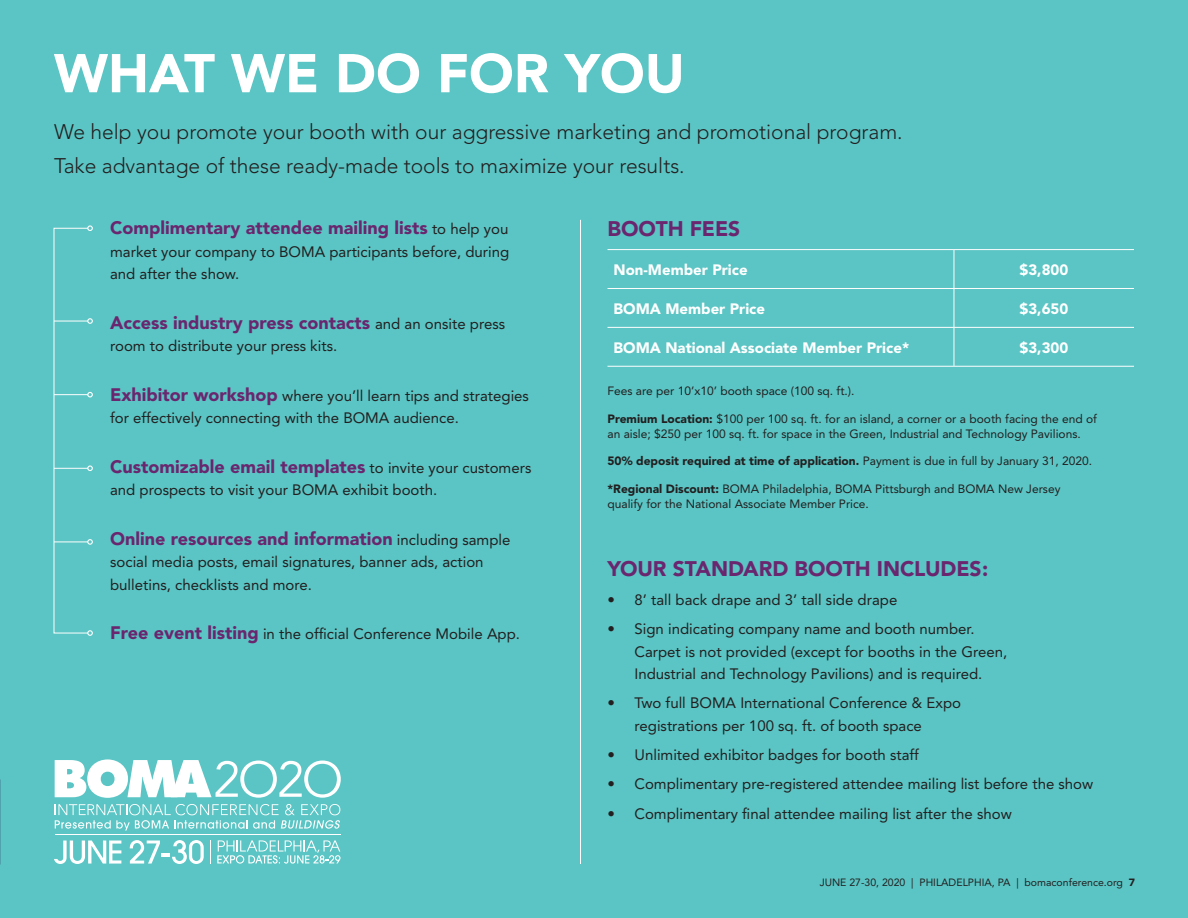
<style>
.page{position:relative;width:1188px;height:918px;background:#5ac5c4}
.page>*{position:absolute;margin:0;border:0;box-sizing:border-box;transform-origin:0 0}
.Headline{font:900 54px "Avenir";color:#fff}
.Intro_Copy{font:300 21px/34.5px "Avenir";color:#231f20}
.Subhead_1{font:900 21px "Avenir";letter-spacing:-.005em;color:#6a266e}
.Body_Copy{font:900 18px "Avenir";color:#6a266e}
.Body_Copy-2{font:15px/22.5px "Avenir";color:#231f20}
.Body_Copy-3{font:900 15px "Avenir";color:#fff}
.Body_Copy-4{font:12px/14.4px "Avenir";color:#231f20}
.Body_Copy-5{font:900 12px "Avenir";color:#231f20}
.t1{font:10.5px "Avenir";color:#231f20}
.s1{font-weight:400;font-size:15px;color:#231f20}
.s2{font-weight:900;font-size:18px;color:#6a266e}
.s3{font-weight:900}
.s4{font-weight:400}
</style>
<div class="page">
<hr style="left:55px;top:834px;width:285px;height:1px;background:#fff">
<svg style="left:55px;top:759px;width:286px;height:39px"></svg>
<svg style="left:55px;top:804px;width:285px;height:27px"></svg>
<svg style="left:54px;top:841px;width:67px;height:23px"></svg>
<svg style="left:130px;top:840px;width:74px;height:24px"></svg>
<svg style="left:217px;top:840px;width:124px;height:24px"></svg>
<svg style="left:210px;top:840px;width:1px;height:24px"></svg>
<hr style="left:608px;top:249px;width:346px;height:1px;background:#fff">
<hr style="left:954px;top:249px;width:180px;height:1px;background:#fff">
<hr style="left:954px;top:250px;width:1px;height:38px;background:#fff">
<hr style="left:608px;top:288px;width:346px;height:1px;background:#fff">
<hr style="left:954px;top:288px;width:180px;height:1px;background:#fff">
<hr style="left:954px;top:289px;width:1px;height:38px;background:#fff">
<hr style="left:608px;top:327px;width:346px;height:1px;background:#fff">
<hr style="left:954px;top:327px;width:180px;height:1px;background:#fff">
<hr style="left:954px;top:328px;width:1px;height:38px;background:#fff">
<hr style="left:608px;top:366px;width:346px;height:1px;background:#fff">
<hr style="left:954px;top:366px;width:180px;height:1px;background:#fff">
<hr style="left:580px;top:220px;width:1px;height:644px;background:#fff">
<svg style="left:87px;top:630px;width:6px;height:6px"></svg>
<svg style="left:87px;top:225px;width:6px;height:6px"></svg>
<hr style="left:54px;top:542px;width:34px;height:1px;background:#fff">
<svg style="left:87px;top:539px;width:6px;height:6px"></svg>
<hr style="left:54px;top:468px;width:34px;height:1px;background:#fff">
<svg style="left:87px;top:465px;width:6px;height:6px"></svg>
<hr style="left:54px;top:394px;width:34px;height:1px;background:#fff">
<svg style="left:87px;top:392px;width:6px;height:5px"></svg>
<hr style="left:54px;top:321px;width:34px;height:1px;background:#fff">
<svg style="left:87px;top:318px;width:6px;height:6px"></svg>
<p class="Headline" style="left:54px;top:41px;width:632px">WHAT WE DO FOR YOU</p>
<p class="Intro_Copy" style="left:54px;top:114px;width:850px">We help you promote your booth with our aggressive marketing and promotional program.<br>Take advantage of these ready-made tools to maximize your results.</p>
<p class="Body_Copy" style="left:110px;top:217px;width:400px">Complimentary attendee mailing lists <span class="s1">to help you</span></p>
<p class="Body_Copy-2" style="left:110px;top:240px;width:401px">market your company to BOMA participants before, during and after the show.</p>
<p class="Body_Copy" style="left:110px;top:311px;width:397px">Access industry press contacts <span class="s1">and an onsite press</span></p>
<p class="Body_Copy-2" style="left:110px;top:335px;width:229px">room to distribute your press kits.</p>
<p class="Body_Copy-2" style="left:110px;top:384px;width:420px"><span class="s2">Exhibitor workshop</span> where you’ll learn tips and strategies for effectively connecting with the BOMA audience.</p>
<p class="Body_Copy" style="left:110px;top:455px;width:423px">Customizable email templates <span class="s1">to invite your customers</span></p>
<p class="Body_Copy-2" style="left:110px;top:479px;width:329px">and prospects to visit your BOMA exhibit booth.</p>
<p class="Body_Copy" style="left:110px;top:527px;width:402px">Online resources and information <span class="s1">including sample</span></p>
<p class="Body_Copy-2" style="left:110px;top:551px;width:375px">social media posts, email signatures, banner ads, action bulletins, checklists and more.</p>
<p class="Body_Copy-2" style="left:110px;top:623px;width:411px"><span class="s2">Free event listing</span> in the official Conference Mobile App.</p>
<p class="Subhead_1" style="left:608px;top:216px;width:134px">BOOTH FEES</p>
<p class="Body_Copy-3" style="left:614px;top:261px;width:136px">Non-Member Price</p>
<p class="Body_Copy-3" style="left:1020px;top:261px;width:50px">$3,800</p>
<p class="Body_Copy-3" style="left:614px;top:300px;width:153px">BOMA Member Price</p>
<p class="Body_Copy-3" style="left:1020px;top:300px;width:50px">$3,650</p>
<p class="Body_Copy-3" style="left:614px;top:338px;width:297px">BOMA National Associate Member Price*</p>
<p class="Body_Copy-3" style="left:1020px;top:338px;width:50px">$3,300</p>
<p class="Body_Copy-4" style="left:608px;top:384px;width:249px">Fees are per 10’x10’ booth space (100 sq. ft.).</p>
<p class="Body_Copy-4" style="left:608px;top:412px;width:491px"><span class="s3">Premium Location:</span> $100 per 100 sq. ft. for an island, a corner or a booth facing the end of an aisle; $250 per 100 sq. ft. for space in the Green, Industrial and Technology Pavilions.</p>
<p class="Body_Copy-5" style="left:608px;top:454px;width:486px">50% deposit required at time of application. <span class="s4">Payment is due in full by January 31, 2020.</span></p>
<p class="Body_Copy-4" style="left:608px;top:482px;width:454px"><span class="s3">*Regional Discount:</span> BOMA Philadelphia, BOMA Pittsburgh and BOMA New Jersey qualify for the National Associate Member Price.</p>
<p class="Subhead_1" style="left:608px;top:556px;width:382px">YOUR STANDARD BOOTH INCLUDES:</p>
<p class="Body_Copy-2" style="left:608px;top:588px;width:291px">• 8’ tall back drape and 3’ tall side drape</p>
<p class="Body_Copy-2" style="left:634px;top:618px;width:374px;text-indent:-27px">• Sign indicating company name and booth number.<br>Carpet is not provided (except for booths in the Green,<br>Industrial and Technology Pavilions) and is required.</p>
<p class="Body_Copy-2" style="left:634px;top:692px;width:328px;text-indent:-27px">• Two full BOMA International Conference &amp; Expo registrations per 100 sq. ft. of booth space</p>
<p class="Body_Copy-2" style="left:608px;top:744px;width:313px">• Unlimited exhibitor badges for booth staff</p>
<p class="Body_Copy-2" style="left:608px;top:773px;width:487px">• Complimentary pre-registered attendee mailing list before the show</p>
<p class="Body_Copy-2" style="left:608px;top:802px;width:406px">• Complimentary final attendee mailing list after the show</p>
<p class="t1" style="left:820px;top:876px;width:317px">JUNE 27-30, 2020 | PHILADELPHIA, PA | bomaconference.org <span class="s3">7</span></p>
</div>
